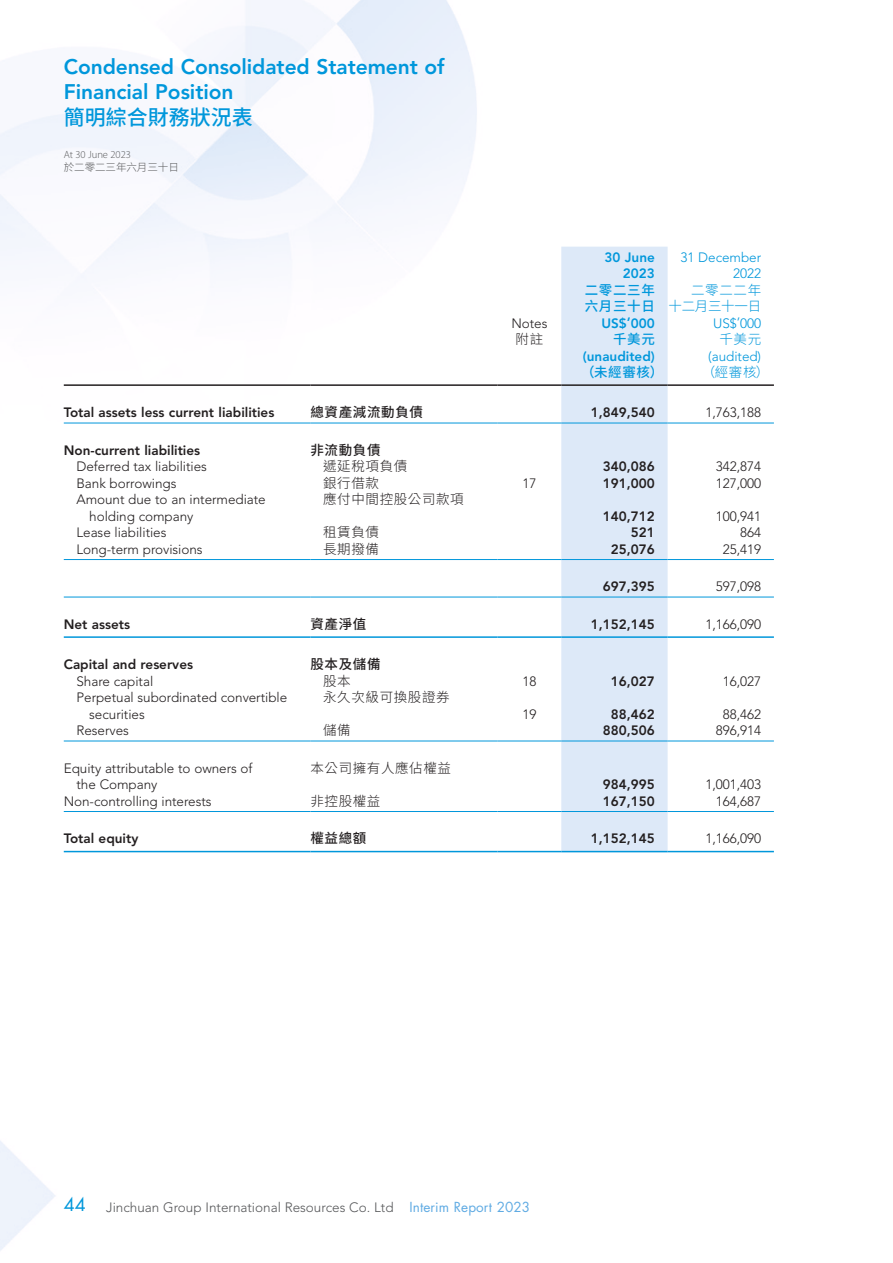
<style>
.page{position:relative;width:893px;height:1263px;background:#fff}
.page>*{position:absolute;margin:0;border:0;box-sizing:border-box;transform-origin:0 0}
.t1{font:800 21px/25.5px "Avenir LT Std";letter-spacing:-.005em;color:#0097db}
.t2{font:500 21px "Source Han Sans TC";color:#0097db}
.Body_Text{font:300 13.5px/16.5px "Avenir LT Std";letter-spacing:-.005em;color:#231f20}
.Body_Text-2{font:800 13.5px "Avenir LT Std";color:#231f20}
.t3{font:300 13.5px "Avenir LT Std";color:#57585a}
.Body_Text-3{font:300 13.5px "Source Han Sans TC";letter-spacing:.045em;color:#231f20}
.Body_Text-4{font:300 13.5px "Avenir LT Std";letter-spacing:-.005em;color:#0097db}
.Body_Text-5{font:800 13.5px "Avenir LT Std";color:#0097db}
.Body_Text-6{font:500 13.5px "Source Han Sans TC";letter-spacing:.05em;color:#231f20}
.Body_Text-7{font:500 13.5px "Source Han Sans TC";letter-spacing:.05em;color:#0097db}
.Body_Text-8{font:300 13.5px "Source Han Sans TC";letter-spacing:.045em;color:#0097db}
.Body_Text-9{font:300 13.5px "Source Han Sans TC";letter-spacing:-.025em;color:#0097db}
.t4{font:300 10.5px "Myriad Pro";letter-spacing:-.005em;color:#57585a}
.t5{font:300 10.5px "Source Han Sans TC";letter-spacing:-.005em;color:#57585a}
.s1{font-family:"Futura Std";font-weight:400;font-size:18px;color:#0097db}
.s2{font-family:"Futura Std";font-weight:400;color:#60abe3}
</style>
<div class="page">
<div style="left:561px;top:247px;width:107px;height:604px;background:#dde9f8"></div>
<hr style="left:64px;top:384px;width:246px;height:2px;background:#231f20">
<hr style="left:310px;top:384px;width:187px;height:2px;background:#231f20">
<hr style="left:497px;top:384px;width:64px;height:2px;background:#231f20">
<hr style="left:561px;top:384px;width:107px;height:2px;background:#231f20">
<hr style="left:668px;top:384px;width:106px;height:2px;background:#231f20">
<hr style="left:64px;top:423px;width:246px;height:1px;background:#0097db">
<hr style="left:310px;top:423px;width:187px;height:1px;background:#0097db">
<hr style="left:497px;top:423px;width:64px;height:1px;background:#0097db">
<hr style="left:561px;top:423px;width:107px;height:1px;background:#0097db">
<hr style="left:668px;top:423px;width:106px;height:1px;background:#0097db">
<hr style="left:64px;top:559px;width:246px;height:1px;background:#0097db">
<hr style="left:310px;top:559px;width:187px;height:1px;background:#0097db">
<hr style="left:497px;top:559px;width:64px;height:1px;background:#0097db">
<hr style="left:561px;top:559px;width:107px;height:1px;background:#0097db">
<hr style="left:668px;top:559px;width:106px;height:1px;background:#0097db">
<hr style="left:64px;top:597px;width:246px;height:1px;background:#0097db">
<hr style="left:310px;top:597px;width:187px;height:1px;background:#0097db">
<hr style="left:497px;top:597px;width:64px;height:1px;background:#0097db">
<hr style="left:561px;top:597px;width:107px;height:1px;background:#0097db">
<hr style="left:668px;top:597px;width:106px;height:1px;background:#0097db">
<hr style="left:64px;top:636px;width:246px;height:2px;background:#0097db">
<hr style="left:310px;top:636px;width:187px;height:2px;background:#0097db">
<hr style="left:497px;top:636px;width:64px;height:2px;background:#0097db">
<hr style="left:561px;top:636px;width:107px;height:2px;background:#0097db">
<hr style="left:668px;top:636px;width:106px;height:2px;background:#0097db">
<hr style="left:64px;top:741px;width:246px;height:1px;background:#0097db">
<hr style="left:310px;top:741px;width:187px;height:1px;background:#0097db">
<hr style="left:497px;top:741px;width:64px;height:1px;background:#0097db">
<hr style="left:561px;top:741px;width:107px;height:1px;background:#0097db">
<hr style="left:668px;top:741px;width:106px;height:1px;background:#0097db">
<hr style="left:64px;top:811px;width:246px;height:1px;background:#0097db">
<hr style="left:310px;top:811px;width:187px;height:1px;background:#0097db">
<hr style="left:497px;top:811px;width:64px;height:1px;background:#0097db">
<hr style="left:561px;top:811px;width:107px;height:1px;background:#0097db">
<hr style="left:668px;top:811px;width:106px;height:1px;background:#0097db">
<hr style="left:64px;top:851px;width:246px;height:1px;background:#0097db">
<hr style="left:310px;top:851px;width:187px;height:1px;background:#0097db">
<hr style="left:497px;top:851px;width:64px;height:1px;background:#0097db">
<hr style="left:561px;top:851px;width:107px;height:1px;background:#0097db">
<hr style="left:668px;top:851px;width:106px;height:1px;background:#0097db">
<h1 class="t1" style="left:64px;top:54px;width:382px">Condensed Consolidated Statement of<br>Financial Position</h1>
<h1 class="t2" style="left:64px;top:105px;width:190px">簡明綜合財務狀況表</h1>
<p class="t4" style="left:64px;top:148px;width:69px">At 30 June 2023</p>
<p class="t5" style="left:64px;top:161px;width:117px">於二零二三年六月三十日</p>
<p class="Body_Text-5" style="left:604px;top:249px;width:52px">30 June</p>
<p class="Body_Text-5" style="left:623px;top:265px;width:33px">2023</p>
<p class="Body_Text-7" style="left:585px;top:282px;width:72px">二零二三年</p>
<p class="Body_Text-7" style="left:585px;top:298px;width:72px">六月三十日</p>
<p class="Body_Text-4" style="left:680px;top:249px;width:82px">31 December</p>
<p class="Body_Text-4" style="left:733px;top:265px;width:29px">2022</p>
<p class="Body_Text-8" style="left:691px;top:282px;width:71px">二零二二年</p>
<p class="Body_Text-9" style="left:669px;top:298px;width:94px">十二月三十一日</p>
<p class="Body_Text" style="left:511px;top:315px;width:38px">Notes</p>
<p class="Body_Text-5" style="left:601px;top:315px;width:55px">US$’000</p>
<p class="Body_Text-4" style="left:713px;top:315px;width:50px">US$’000</p>
<p class="Body_Text-3" style="left:516px;top:331px;width:29px">附註</p>
<p class="Body_Text-7" style="left:613px;top:331px;width:43px">千美元</p>
<p class="Body_Text-8" style="left:719px;top:331px;width:43px">千美元</p>
<p class="Body_Text-5" style="left:583px;top:348px;width:74px">(unaudited)</p>
<p class="Body_Text-4" style="left:708px;top:348px;width:54px">(audited)</p>
<p class="Body_Text-7" style="left:581px;top:364px;width:84px">（未經審核）</p>
<p class="Body_Text-8" style="left:702px;top:364px;width:69px">（經審核）</p>
<p class="Body_Text-2" style="left:64px;top:405px;width:212px">Total assets less current liabilities</p>
<p class="Body_Text-6" style="left:310px;top:405px;width:114px">總資產減流動負債</p>
<p class="Body_Text-2" style="left:591px;top:405px;width:65px">1,849,540</p>
<p class="Body_Text" style="left:705px;top:404px;width:57px">1,763,188</p>
<p class="Body_Text-2" style="left:64px;top:442px;width:138px">Non-current liabilities</p>
<p class="Body_Text-6" style="left:310px;top:442px;width:72px">非流動負債</p>
<p class="Body_Text" style="left:77px;top:458px;width:132px">Deferred tax liabilities</p>
<p class="Body_Text-3" style="left:323px;top:459px;width:86px">遞延稅項負債</p>
<p class="Body_Text-2" style="left:603px;top:459px;width:53px">340,086</p>
<p class="Body_Text" style="left:716px;top:458px;width:47px">342,874</p>
<p class="Body_Text" style="left:77px;top:475px;width:101px">Bank borrowings</p>
<p class="Body_Text-3" style="left:323px;top:475px;width:57px">銀行借款</p>
<p class="Body_Text" style="left:522px;top:475px;width:15px">17</p>
<p class="Body_Text-2" style="left:603px;top:475px;width:53px">191,000</p>
<p class="Body_Text" style="left:716px;top:475px;width:47px">127,000</p>
<p class="Body_Text" style="left:89px;top:491px;width:178px;text-indent:-13px">Amount due to an intermediate holding company</p>
<p class="Body_Text-3" style="left:323px;top:492px;width:142px">應付中間控股公司款項</p>
<p class="Body_Text-2" style="left:603px;top:508px;width:53px">140,712</p>
<p class="Body_Text" style="left:716px;top:508px;width:47px">100,941</p>
<p class="Body_Text" style="left:77px;top:524px;width:91px">Lease liabilities</p>
<p class="Body_Text-3" style="left:323px;top:525px;width:57px">租賃負債</p>
<p class="Body_Text-2" style="left:631px;top:525px;width:25px">521</p>
<p class="Body_Text" style="left:740px;top:524px;width:22px">864</p>
<p class="Body_Text" style="left:77px;top:541px;width:128px">Long-term provisions</p>
<p class="Body_Text-3" style="left:323px;top:541px;width:57px">長期撥備</p>
<p class="Body_Text-2" style="left:611px;top:541px;width:45px">25,076</p>
<p class="Body_Text" style="left:723px;top:541px;width:40px">25,419</p>
<p class="Body_Text-2" style="left:603px;top:579px;width:53px">697,395</p>
<p class="Body_Text" style="left:716px;top:578px;width:47px">597,098</p>
<p class="Body_Text-2" style="left:64px;top:616px;width:68px">Net assets</p>
<p class="Body_Text-6" style="left:310px;top:616px;width:58px">資產淨值</p>
<p class="Body_Text-2" style="left:591px;top:616px;width:65px">1,152,145</p>
<p class="Body_Text" style="left:705px;top:616px;width:57px">1,166,090</p>
<p class="Body_Text-2" style="left:64px;top:656px;width:131px">Capital and reserves</p>
<p class="Body_Text-6" style="left:310px;top:657px;width:72px">股本及儲備</p>
<p class="Body_Text" style="left:77px;top:673px;width:78px">Share capital</p>
<p class="Body_Text-3" style="left:323px;top:673px;width:29px">股本</p>
<p class="Body_Text" style="left:522px;top:673px;width:15px">18</p>
<p class="Body_Text-2" style="left:611px;top:673px;width:45px">16,027</p>
<p class="Body_Text" style="left:723px;top:673px;width:40px">16,027</p>
<p class="Body_Text" style="left:89px;top:689px;width:199px;text-indent:-13px">Perpetual subordinated convertible securities</p>
<p class="Body_Text-3" style="left:323px;top:690px;width:128px">永久次級可換股證券</p>
<p class="Body_Text" style="left:522px;top:706px;width:15px">19</p>
<p class="Body_Text-2" style="left:611px;top:706px;width:45px">88,462</p>
<p class="Body_Text" style="left:723px;top:706px;width:40px">88,462</p>
<p class="Body_Text" style="left:77px;top:722px;width:54px">Reserves</p>
<p class="Body_Text-3" style="left:323px;top:723px;width:29px">儲備</p>
<p class="Body_Text-2" style="left:603px;top:722px;width:53px">880,506</p>
<p class="Body_Text" style="left:716px;top:722px;width:47px">896,914</p>
<p class="Body_Text" style="left:77px;top:760px;width:178px;text-indent:-13px">Equity attributable to owners of the Company</p>
<p class="Body_Text-3" style="left:310px;top:760px;width:142px">本公司擁有人應佔權益</p>
<p class="Body_Text-2" style="left:603px;top:776px;width:53px">984,995</p>
<p class="Body_Text" style="left:705px;top:776px;width:57px">1,001,403</p>
<p class="Body_Text" style="left:64px;top:793px;width:149px">Non-controlling interests</p>
<p class="Body_Text-3" style="left:310px;top:793px;width:71px">非控股權益</p>
<p class="Body_Text-2" style="left:603px;top:793px;width:53px">167,150</p>
<p class="Body_Text" style="left:716px;top:793px;width:47px">164,687</p>
<p class="Body_Text-2" style="left:64px;top:830px;width:76px">Total equity</p>
<p class="Body_Text-6" style="left:310px;top:831px;width:58px">權益總額</p>
<p class="Body_Text-2" style="left:591px;top:830px;width:65px">1,152,145</p>
<p class="Body_Text" style="left:705px;top:830px;width:57px">1,166,090</p>
<p class="t3" style="left:64px;top:1200px;width:468px"><span class="s1">44</span> Jinchuan Group International Resources Co. Ltd <span class="s2">Interim Report 2023</span></p>
</div>
